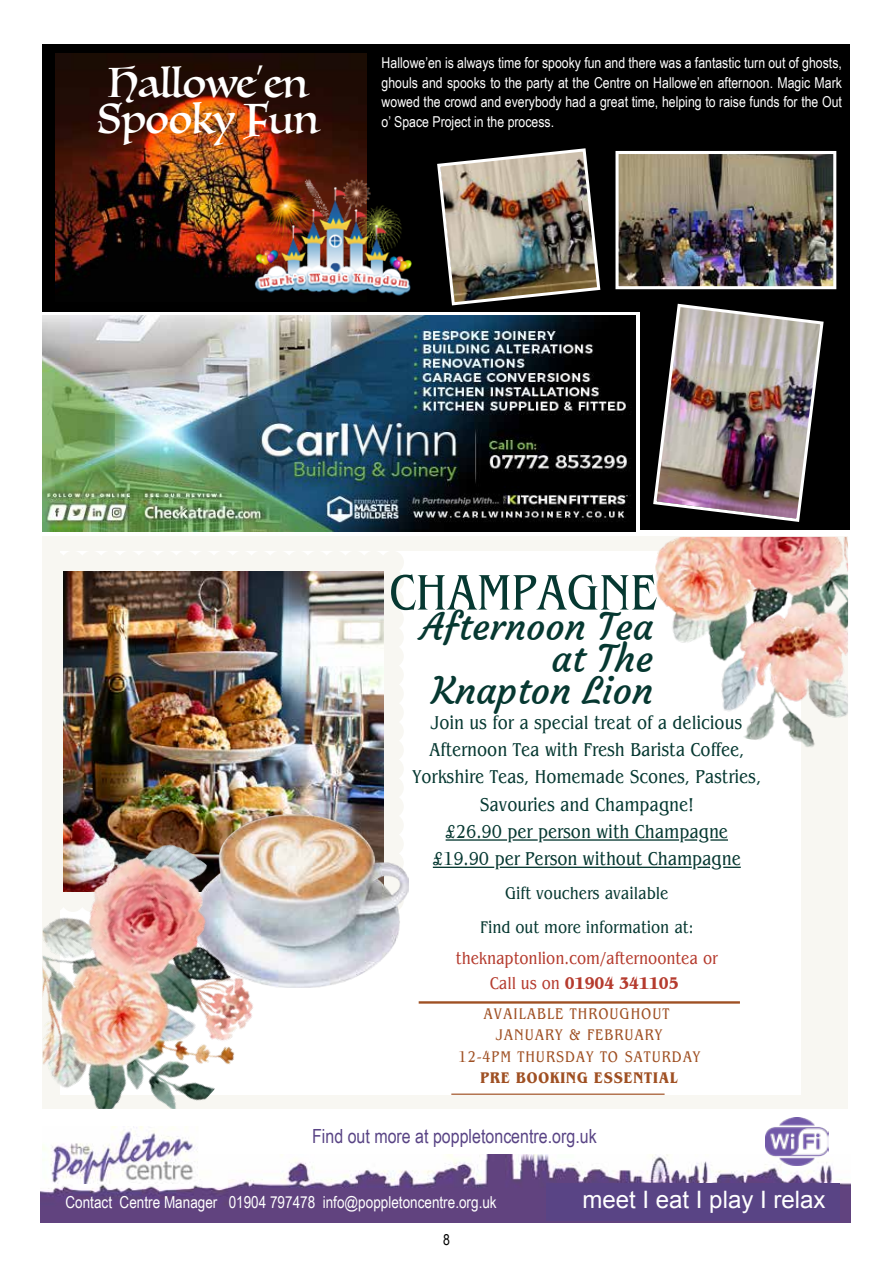
<style>
.page{position:relative;width:893px;height:1263px;background:#fff}
.page>*{position:absolute;margin:0;border:0;box-sizing:border-box;transform-origin:0 0}
.t1{font:condensed 52.35px "Benguiat Pro ITC";color:#063831}
.t2{font:40.5px/36px "Luminari";color:#fff}
.t3{font:37.5px/31.7px "Courgette";color:#063831;text-align:right}
.t4{font:24px "Arial";color:#fff}
.t5{font:condensed 19.5px/27.3px "Benguiat Pro ITC";color:#063831;text-align:center}
.t6{font:19.5px "Arial Narrow";color:#594485}
.t7{font:condensed 17.7px/24.5px "Benguiat Pro ITC";color:#b53b2e;text-align:center}
.t8{font:condensed 17.7px/33.3px "Benguiat Pro ITC";color:#063831;text-align:center}
.t9{font:16.5px "Arial Narrow";color:#fff}
.t10{font:condensed 16.2px/21.6px "Benguiat Pro ITC";letter-spacing:.06em;color:#9f5023;text-align:center}
.t11{font:700 condensed 16.2px "Benguiat Pro ITC";letter-spacing:.06em;color:#9f5023}
.t12{font:15px/19.5px "Arial Narrow";color:#fff;text-align:justify}
.t13{font:15px "Arial Narrow";color:#000}
.s1{font-weight:700}
</style>
<div class="page">
<img style="left:41px;top:1155px;width:809px;height:67px">
<img style="left:765px;top:1117px;width:63px;height:48px">
<div style="left:546px;top:1183px;width:294px;height:37px;background:#594485"></div>
<img style="left:43px;top:1127px;width:156px;height:56px">
<div style="left:640px;top:305px;width:210px;height:225px;background:#000"></div>
<div style="left:43px;top:44px;width:807px;height:267px;background:#000"></div>
<div style="left:43px;top:537px;width:805px;height:572px;background:#f8f7f2"></div>
<div style="left:61px;top:551px;width:740px;height:544px;background:#fff"></div>
<img style="left:655px;top:537px;width:193px;height:210px">
<div style="left:60px;top:551px;width:332px;height:263px;background:#f8f7f2"></div>
<img style="left:63px;top:571px;width:320px;height:243px">
<img style="left:322px;top:814px;width:87px;height:173px">
<svg style="left:710px;top:839px;width:18px;height:2px"></svg>
<svg style="left:685px;top:839px;width:12px;height:2px"></svg>
<hr style="left:543px;top:839px;width:136px;height:2px;background:#063831">
<hr style="left:513px;top:839px;width:25px;height:2px;background:#063831">
<hr style="left:446px;top:839px;width:61px;height:2px;background:#063831">
<svg style="left:723px;top:867px;width:18px;height:1px"></svg>
<svg style="left:697px;top:867px;width:13px;height:1px"></svg>
<hr style="left:500px;top:867px;width:192px;height:1px;background:#063831">
<hr style="left:433px;top:867px;width:61px;height:1px;background:#063831">
<hr style="left:419px;top:1001px;width:321px;height:3px;background:#9f5023">
<hr style="left:451px;top:1093px;width:214px;height:2px;background:#9f5023">
<img style="left:43px;top:783px;width:279px;height:326px">
<img style="left:43px;top:316px;width:593px;height:215px">
<img style="left:437px;top:148px;width:164px;height:158px">
<img style="left:653px;top:303px;width:171px;height:219px">
<img style="left:619px;top:155px;width:213px;height:130px">
<div style="left:615px;top:151px;width:221px;height:138px;border:3px solid #fff"></div>
<img style="left:56px;top:53px;width:311px;height:237px">
<img style="left:227px;top:148px;width:185px;height:148px">
<h2 class="t2" style="left:98px;top:65px;width:223px">Hallowe’en<br>Spooky Fun</h2>
<p class="t12" style="left:382px;top:53px;width:462px">Hallowe’en is always time for spooky fun and there was a fantastic turn out of ghosts, ghouls and spooks to the party at the Centre on Hallowe’en afternoon. Magic Mark wowed the crowd and everybody had a great time, helping to raise funds for the Out o’ Space Project in the process.</p>
<h1 class="t1" style="left:389px;top:564px;width:269px">CHAMPAGNE</h1>
<h3 class="t3" style="left:421px;top:611px;width:234px">Afternoon Tea at The<br>Knapton Lion</h3>
<h3 class="t5" style="left:412px;top:709px;width:350px">Join us for a special treat of a delicious Afternoon Tea with Fresh Barista Coffee, Yorkshire Teas, Homemade Scones, Pastries, Savouries and Champagne!<br>£26.90 per person with Champagne<br>£19.90 per Person without Champagne</h3>
<p class="t8" style="left:480px;top:877px;width:215px">Gift vouchers available<br>Find out more information at:</p>
<p class="t7" style="left:456px;top:946px;width:263px">theknaptonlion.com/afternoontea or<br>Call us on <span class="s1">01904 341105</span></p>
<p class="t10" style="left:458px;top:1003px;width:244px">AVAILABLE THROUGHOUT<br>JANUARY &amp; FEBRUARY<br>12-4PM THURSDAY TO SATURDAY</p>
<p class="t11" style="left:480px;top:1068px;width:199px">PRE BOOKING ESSENTIAL</p>
<h3 class="t6" style="left:312px;top:1122px;width:286px">Find out more at poppletoncentre.org.uk</h3>
<p class="t9" style="left:65px;top:1190px;width:433px">Contact Centre Manager 01904 797478 info@poppletoncentre.org.uk</p>
<h3 class="t4" style="left:583px;top:1183px;width:244px">meet I eat I play I relax</h3>
<p class="t13" style="left:443px;top:1229px;width:8px">8</p>
</div>
